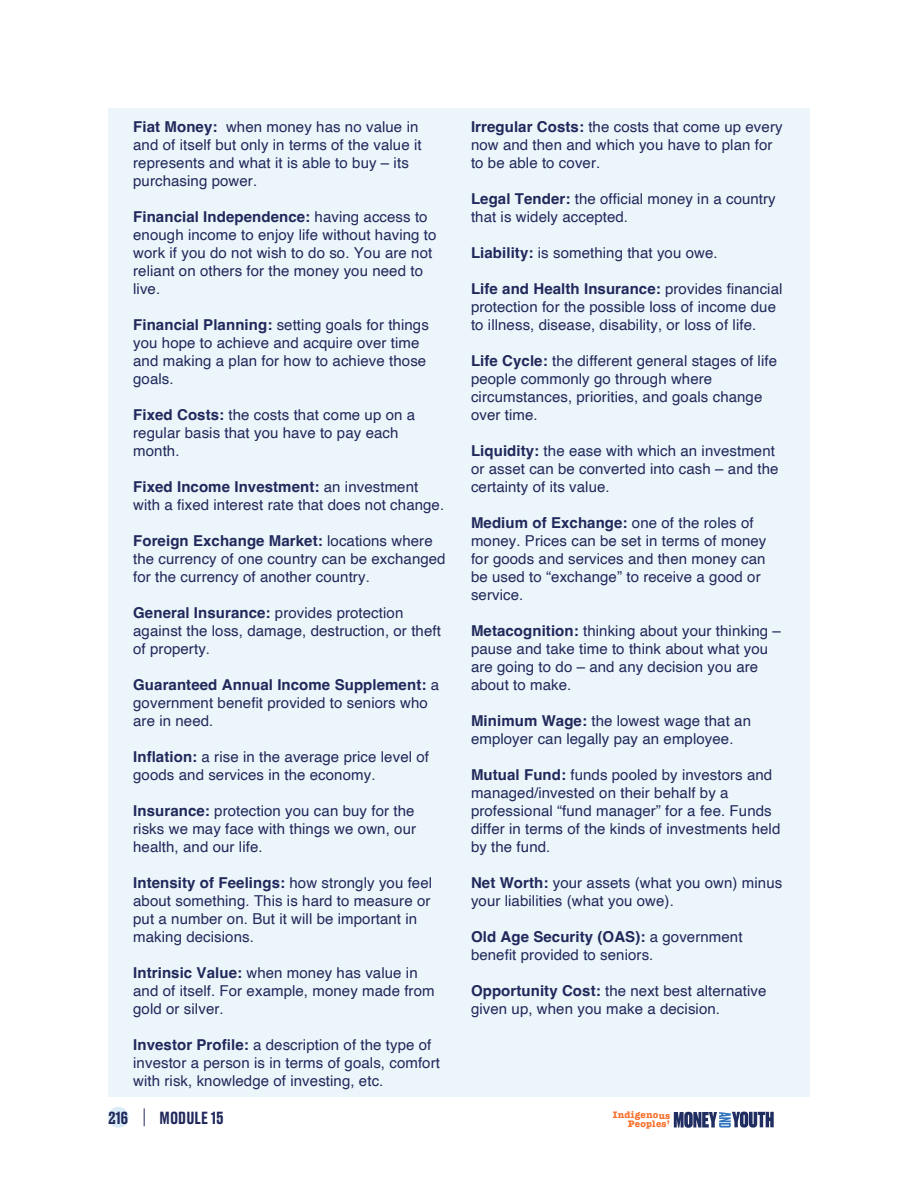
<style>
.page{position:relative;width:918px;height:1188px;background:#fff}
.page>*{position:absolute;margin:0;border:0;box-sizing:border-box;transform-origin:0 0}
.t1{font:500 16.5px "Druk Text Trial";letter-spacing:.005em;color:#21285b}
.t2{font:15px/18px "Helvetica";letter-spacing:.005em;color:#21285b}
.t3{font:700 9.75px/8.2px "American Typewriter";letter-spacing:.02em;color:#f7702d;text-align:right}
.s1{font-weight:700}
</style>
<div class="page">
<div style="left:108px;top:108px;width:702px;height:988px;background:#ebf5fa"></div>
<div style="left:108px;top:1107px;width:21px;height:21px;background:#daecf7;border-radius:50%"></div>
<svg style="left:144px;top:1108px;width:1px;height:18px"></svg>
<svg style="left:674px;top:1112px;width:100px;height:16px"></svg>
<p class="t2" style="left:133px;top:118px;width:290px"><span class="s1">Fiat Money:</span> when money has no value in and of itself but only in terms of the value it represents and what it is able to buy – its purchasing power.</p>
<p class="t2" style="left:133px;top:208px;width:305px"><span class="s1">Financial Independence:</span> having access to enough income to enjoy life without having to work if you do not wish to do so. You are not reliant on others for the money you need to live.</p>
<p class="t2" style="left:133px;top:316px;width:297px"><span class="s1">Financial Planning:</span> setting goals for things you hope to achieve and acquire over time and making a plan for how to achieve those goals.</p>
<p class="t2" style="left:133px;top:406px;width:283px"><span class="s1">Fixed Costs:</span> the costs that come up on a regular basis that you have to pay each month.</p>
<p class="t2" style="left:133px;top:478px;width:313px"><span class="s1">Fixed Income Investment:</span> an investment with a fixed interest rate that does not change.</p>
<p class="t2" style="left:133px;top:532px;width:314px"><span class="s1">Foreign Exchange Market:</span> locations where the currency of one country can be exchanged for the currency of another country.</p>
<p class="t2" style="left:133px;top:604px;width:309px"><span class="s1">General Insurance:</span> provides protection against the loss, damage, destruction, or theft of property.</p>
<p class="t2" style="left:133px;top:676px;width:307px"><span class="s1">Guaranteed Annual Income Supplement:</span> a government benefit provided to seniors who are in need.</p>
<p class="t2" style="left:133px;top:748px;width:297px"><span class="s1">Inflation:</span> a rise in the average price level of goods and services in the economy.</p>
<p class="t2" style="left:133px;top:802px;width:284px;text-align:justify"><span class="s1">Insurance:</span> protection you can buy for the risks we may face with things we own, our health, and our life.</p>
<p class="t2" style="left:133px;top:874px;width:300px"><span class="s1">Intensity of Feelings:</span> how strongly you feel about something. This is hard to measure or put a number on. But it will be important in making decisions.</p>
<p class="t2" style="left:133px;top:964px;width:303px"><span class="s1">Intrinsic Value:</span> when money has value in and of itself. For example, money made from gold or silver.</p>
<p class="t2" style="left:133px;top:1036px;width:308px"><span class="s1">Investor Profile:</span> a description of the type of investor a person is in terms of goals, comfort with risk, knowledge of investing, etc.</p>
<p class="t2" style="left:471px;top:118px;width:313px"><span class="s1">Irregular Costs:</span> the costs that come up every now and then and which you have to plan for to be able to cover.</p>
<p class="t2" style="left:471px;top:190px;width:306px"><span class="s1">Legal Tender:</span> the official money in a country that is widely accepted.</p>
<p class="t2" style="left:471px;top:244px;width:248px"><span class="s1">Liability:</span> is something that you owe.</p>
<p class="t2" style="left:471px;top:280px;width:313px"><span class="s1">Life and Health Insurance:</span> provides financial protection for the possible loss of income due to illness, disease, disability, or loss of life.</p>
<p class="t2" style="left:471px;top:352px;width:308px"><span class="s1">Life Cycle:</span> the different general stages of life people commonly go through where circumstances, priorities, and goals change over time.</p>
<p class="t2" style="left:471px;top:442px;width:309px"><span class="s1">Liquidity:</span> the ease with which an investment or asset can be converted into cash – and the certainty of its value.</p>
<p class="t2" style="left:471px;top:514px;width:297px"><span class="s1">Medium of Exchange:</span> one of the roles of money. Prices can be set in terms of money for goods and services and then money can be used to “exchange” to receive a good or service.</p>
<p class="t2" style="left:471px;top:622px;width:311px"><span class="s1">Metacognition:</span> thinking about your thinking – pause and take time to think about what you are going to do – and any decision you are about to make.</p>
<p class="t2" style="left:471px;top:712px;width:282px"><span class="s1">Minimum Wage:</span> the lowest wage that an employer can legally pay an employee.</p>
<p class="t2" style="left:471px;top:766px;width:311px"><span class="s1">Mutual Fund:</span> funds pooled by investors and managed/invested on their behalf by a professional “fund manager” for a fee. Funds differ in terms of the kinds of investments held by the fund.</p>
<p class="t2" style="left:471px;top:874px;width:313px"><span class="s1">Net Worth:</span> your assets (what you own) minus your liabilities (what you owe).</p>
<p class="t2" style="left:471px;top:928px;width:273px"><span class="s1">Old Age Security (OAS):</span> a government benefit provided to seniors.</p>
<p class="t2" style="left:471px;top:982px;width:297px"><span class="s1">Opportunity Cost:</span> the next best alternative given up, when you make a decision.</p>
<p class="t1" style="left:108px;top:1111px;width:22px">216</p>
<p class="t1" style="left:160px;top:1111px;width:66px">MODULE 15</p>
<p class="t3" style="left:613px;top:1112px;width:59px">Indigenous<br>Peoples’</p>
</div>
